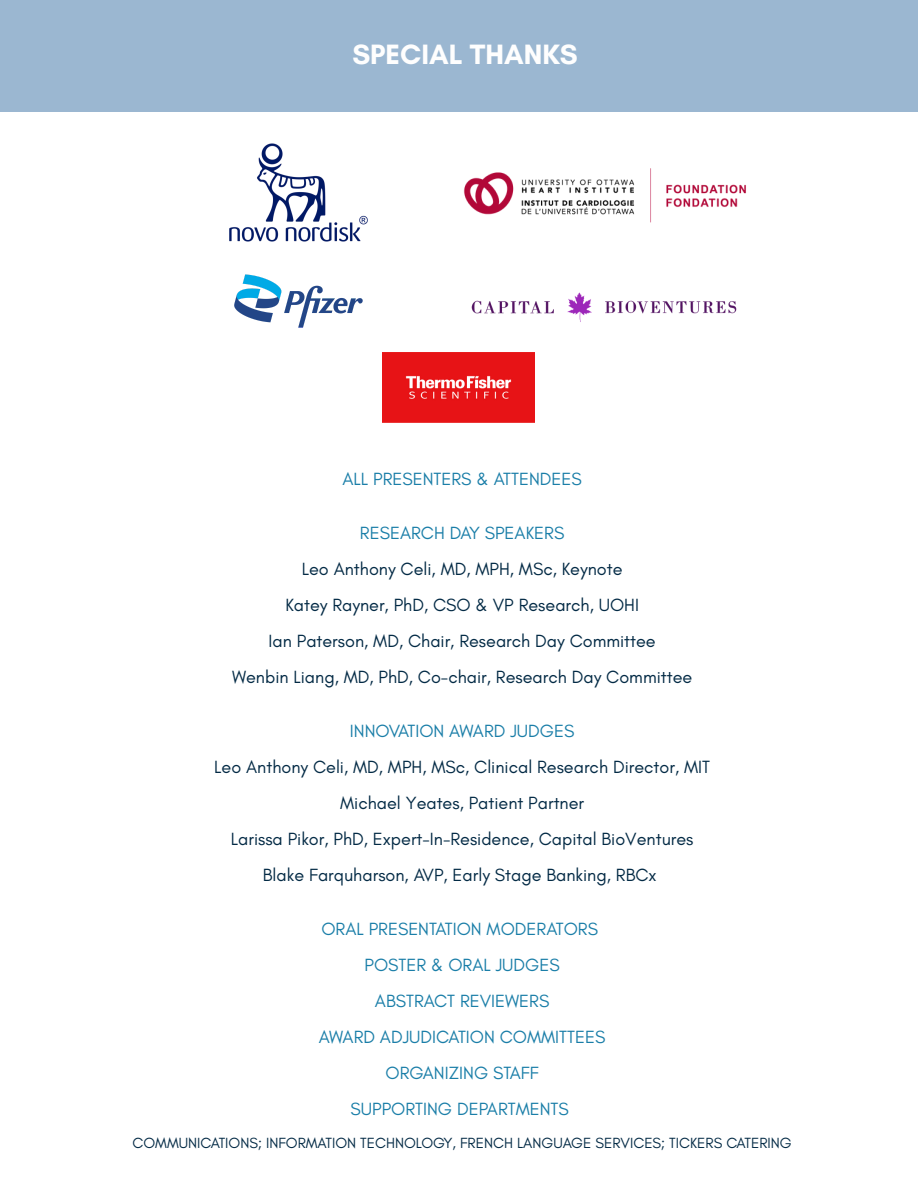
<style>
.page{position:relative;width:918px;height:1188px;background:#fff}
.page>*{position:absolute;margin:0;border:0;box-sizing:border-box;transform-origin:0 0}
.t1{font:700 28.5px "Glacial Indifference";color:#fefefe}
.t2{font:18px/36px "Glacial Indifference";color:#032a45;text-align:center}
.t3{font:18px/36px "Glacial Indifference";color:#1a7ea8;text-align:center}
.t4{font:15px "Glacial Indifference";color:#032a45}
</style>
<div class="page">
<div style="left:0;top:0;width:918px;height:111px;background:#9bb7d1"></div>
<img style="left:230px;top:144px;width:138px;height:98px">
<img style="left:463px;top:168px;width:283px;height:55px">
<img style="left:234px;top:274px;width:129px;height:53px">
<img style="left:471px;top:292px;width:266px;height:30px">
<img style="left:383px;top:352px;width:152px;height:70px">
<h1 class="t1" style="left:352px;top:37px;width:227px">SPECIAL THANKS</h1>
<p class="t3" style="left:343px;top:461px;width:241px">ALL PRESENTERS &amp; ATTENDEES</p>
<p class="t3" style="left:360px;top:515px;width:206px">RESEARCH DAY SPEAKERS</p>
<p class="t2" style="left:232px;top:551px;width:462px">Leo Anthony Celi, MD, MPH, MSc, Keynote<br>Katey Rayner, PhD, CSO &amp; VP Research, UOHI<br>Ian Paterson, MD, Chair, Research Day Committee<br>Wenbin Liang, MD, PhD, Co-chair, Research Day Committee</p>
<p class="t3" style="left:350px;top:713px;width:226px">INNOVATION AWARD JUDGES</p>
<p class="t2" style="left:214px;top:749px;width:497px">Leo Anthony Celi, MD, MPH, MSc, Clinical Research Director, MIT Michael Yeates, Patient Partner<br>Larissa Pikor, PhD, Expert-In-Residence, Capital BioVentures Blake Farquharson, AVP, Early Stage Banking, RBCx</p>
<p class="t3" style="left:319px;top:911px;width:288px">ORAL PRESENTATION MODERATORS<br>POSTER &amp; ORAL JUDGES<br>ABSTRACT REVIEWERS<br>AWARD ADJUDICATION COMMITTEES<br>ORGANIZING STAFF<br>SUPPORTING DEPARTMENTS</p>
<p class="t4" style="left:133px;top:1134px;width:661px">COMMUNICATIONS; INFORMATION TECHNOLOGY, FRENCH LANGUAGE SERVICES; TICKERS CATERING</p>
</div>
